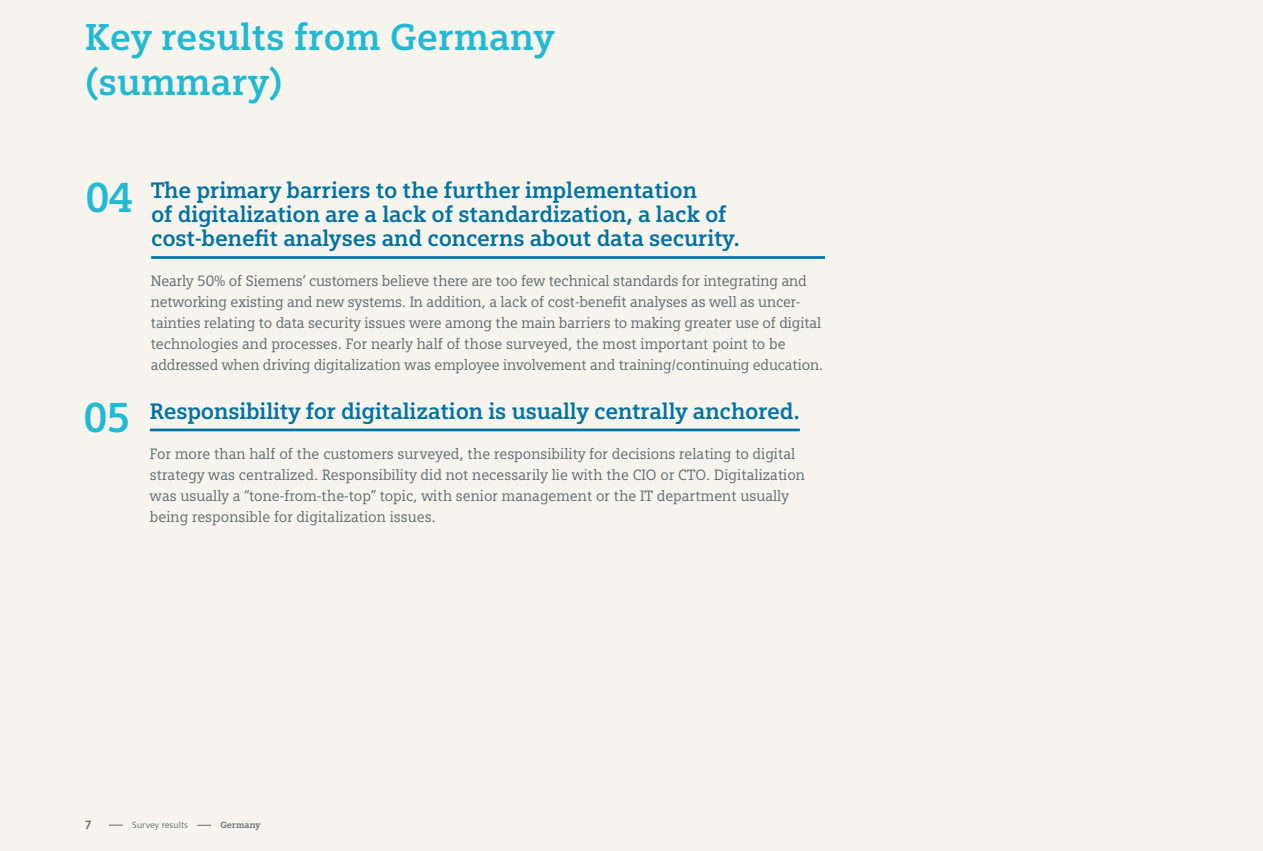
<style>
.page{position:relative;width:1263px;height:851px;background:#fff}
.page>*{position:absolute;margin:0;border:0;box-sizing:border-box;transform-origin:0 0}
.t1{font:700 42px "Siemens Slab";color:#22b9d3}
.t2{font:700 37.5px/45px "Siemens Slab";color:#22b9d3}
.t3{font:700 22.5px/24px "Siemens Slab";letter-spacing:-.01em;color:#0072a3}
.t4{font:15px/21px "Siemens Slab";color:#5e6d74}
.t5{font:700 12px "Siemens Sans";color:#5e6d74}
.t6{font:9px "Siemens Sans";letter-spacing:.01em;color:#5e6d74}
.t7{font:700 9px "Siemens Slab";letter-spacing:.01em;color:#5e6d74}
</style>
<div class="page">
<div style="left:0;top:0;width:1263px;height:850px;background:#f7f4ed"></div>
<svg style="left:197px;top:824px;width:14px;height:1px"></svg>
<svg style="left:109px;top:824px;width:14px;height:1px"></svg>
<hr style="left:151px;top:256px;width:674px;height:3px;background:#0072a3">
<hr style="left:150px;top:428px;width:650px;height:3px;background:#0072a3">
<h2 class="t2" style="left:85px;top:14px;width:471px">Key results from Germany (summary)</h2>
<h1 class="t1" style="left:85px;top:172px;width:49px">04</h1>
<h1 class="t1" style="left:84px;top:392px;width:49px">05</h1>
<h3 class="t3" style="left:151px;top:178px;width:590px">The primary barriers to the further implementation<br>of digitalization are a lack of standardization, a lack of cost-benefit analyses and concerns about data security.</h3>
<p class="t4" style="left:151px;top:270px;width:674px">Nearly 50% of Siemens’ customers believe there are too few technical standards for integrating and networking existing and new systems. In addition, a lack of cost-benefit analyses as well as uncer&shy;tainties relating to data security issues were among the main barriers to making greater use of digital technologies and processes. For nearly half of those surveyed, the most important point to be addressed when driving digitalization was employee involvement and training/continuing education.</p>
<h3 class="t3" style="left:150px;top:398px;width:651px">Responsibility for digitalization is usually centrally anchored.</h3>
<p class="t4" style="left:150px;top:443px;width:657px">For more than half of the customers surveyed, the responsibility for decisions relating to digital strategy was centralized. Responsibility did not necessarily lie with the CIO or CTO. Digitalization was usually a “tone-from-the-top” topic, with senior management or the IT department usually being responsible for digitalization issues.</p>
<p class="t5" style="left:85px;top:818px;width:8px">7</p>
<p class="t6" style="left:132px;top:819px;width:57px">Survey results</p>
<p class="t7" style="left:220px;top:819px;width:41px">Germany</p>
</div>
